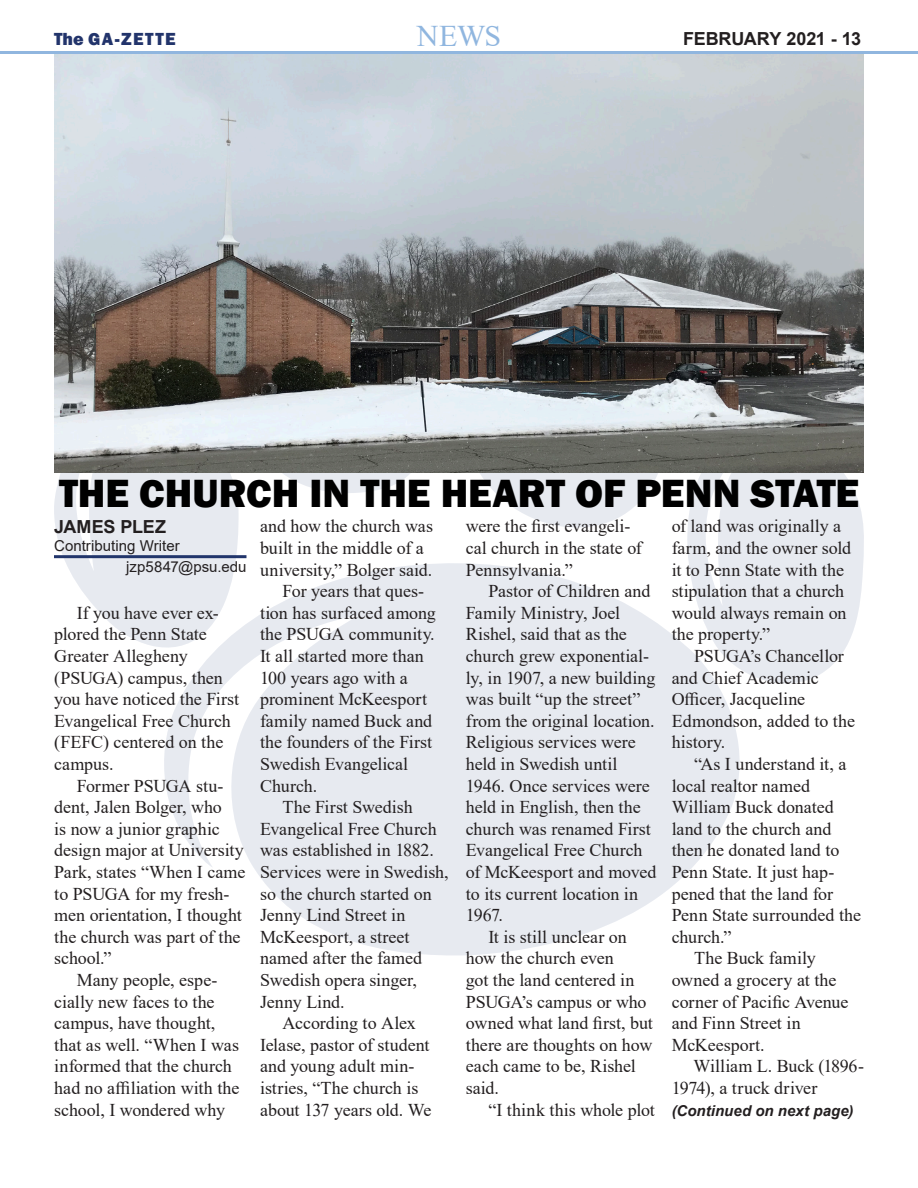
<style>
.page{position:relative;width:918px;height:1188px;background:#fff}
.page>*{position:absolute;margin:0;border:0;box-sizing:border-box;transform-origin:0 0}
.t1{font:800 40.5px "Franklin Gothic";color:#000}
.t2{font:30px "Times New Roman";color:#90b6df}
.t3{font:18px/21.6px "Times New Roman";letter-spacing:-.005em;color:#231f20}
.t4{font:700 18px "Arial";letter-spacing:-.01em;color:#231f20}
.t5{font:800 18px "Franklin Gothic";letter-spacing:.07em;color:#22346b}
.t6{font:15px "Arial";color:#231f20}
.t7{font:italic 700 15px "Arial";letter-spacing:.005em;color:#231f20}
</style>
<div class="page">
<svg style="left:164px;top:555px;width:576px;height:400px;fill:#e7eaf0"></svg>
<svg style="left:670px;top:472px;width:194px;height:224px;fill:#e7eaf0"></svg>
<svg style="left:454px;top:472px;width:228px;height:90px"></svg>
<svg style="left:239px;top:472px;width:200px;height:21px"></svg>
<svg style="left:54px;top:472px;width:185px;height:189px;fill:#e7eaf0"></svg>
<img style="left:54px;top:54px;width:810px;height:418px">
<hr style="left:0;top:51px;width:918px;height:3px;background:#90b6df">
<hr style="left:54px;top:555px;width:192px;height:3px;background:#21356b">
<p class="t2" style="left:417px;top:15px;width:86px">NEWS</p>
<p class="t5" style="left:54px;top:27px;width:123px">The GA-ZETTE</p>
<p class="t4" style="left:683px;top:26px;width:180px">FEBRUARY 2021 - 13</p>
<p class="t1" style="left:59px;top:467px;width:802px">THE CHURCH IN THE HEART OF PENN STATE</p>
<p class="t4" style="left:54px;top:514px;width:114px">JAMES PLEZ</p>
<p class="t6" style="left:54px;top:535px;width:127px">Contributing Writer</p>
<p class="t6" style="left:126px;top:557px;width:122px">jzp5847@psu.edu</p>
<p class="t3" style="left:54px;top:601px;width:166px;text-indent:22px">If you have ever ex&shy;plored the Penn State<br>Greater Allegheny</p>
<p class="t3" style="left:54px;top:666px;width:186px">(PSUGA) campus, then you have noticed the First<br>Evangelical Free Church (FEFC) centered on the campus.</p>
<p class="t3" style="left:54px;top:774px;width:193px;text-indent:22px">Former PSUGA stu&shy;dent, Jalen Bolger, who<br>is now a junior graphic design major at University<br>Park, states “When I came to PSUGA for my fresh&shy;men orientation, I thought the church was part of the school.”</p>
<p class="t3" style="left:54px;top:969px;width:187px;text-indent:22px">Many people, espe&shy;cially new faces to the campus, have thought, that as well. “When I was informed that the church had no affiliation with the school, I wondered why</p>
<p class="t3" style="left:260px;top:515px;width:174px">and how the church was built in the middle of a university,” Bolger said.</p>
<p class="t3" style="left:260px;top:580px;width:177px;text-indent:22px">For years that ques&shy;tion has surfaced among the PSUGA community.<br>It all started more than<br>100 years ago with a prominent McKeesport family named Buck and the founders of the First<br>Swedish Evangelical<br>Church.</p>
<p class="t3" style="left:260px;top:796px;width:190px;text-indent:22px">The First Swedish<br>Evangelical Free Church was established in 1882.<br>Services were in Swedish, so the church started on<br>Jenny Lind Street in</p>
<p class="t3" style="left:260px;top:925px;width:164px">McKeesport, a street named after the famed<br>Swedish opera singer,<br>Jenny Lind.</p>
<p class="t3" style="left:260px;top:1012px;width:173px;text-indent:22px">According to Alex<br>Ielase, pastor of student and young adult min&shy;istries, “The church is about 137 years old. We</p>
<p class="t3" style="left:466px;top:515px;width:177px">were the first evangeli&shy;cal church in the state of<br>Pennsylvania.”</p>
<p class="t3" style="left:466px;top:580px;width:192px;text-indent:22px">Pastor of Children and<br>Family Ministry, Joel<br>Rishel, said that as the church grew exponential&shy;ly, in 1907, a new building was built “up the street” from the original location.<br>Religious services were held in Swedish until<br>1946. Once services were held in English, then the church was renamed First<br>Evangelical Free Church of McKeesport and moved to its current location in<br>1967.</p>
<p class="t3" style="left:466px;top:925px;width:189px;text-indent:22px">It is still unclear on how the church even<br>got the land centered in<br>PSUGA’s campus or who owned what land first, but there are thoughts on how each came to be, Rishel said.</p>
<p class="t3" style="left:488px;top:1098px;width:168px">“I think this whole plot</p>
<p class="t3" style="left:672px;top:515px;width:181px">of land was originally a farm, and the owner sold it to Penn State with the stipulation that a church would always remain on the property.”</p>
<p class="t3" style="left:672px;top:645px;width:174px;text-indent:22px">PSUGA’s Chancellor and Chief Academic</p>
<p class="t3" style="left:672px;top:688px;width:135px">Officer, Jacqueline</p>
<p class="t3" style="left:672px;top:709px;width:185px">Edmondson, added to the history.</p>
<p class="t3" style="left:672px;top:753px;width:176px;text-indent:22px">“As I understand it, a local realtor named</p>
<p class="t3" style="left:672px;top:796px;width:191px">William Buck donated land to the church and then he donated land to<br>Penn State. It just hap&shy;pened that the land for<br>Penn State surrounded the church.”</p>
<p class="t3" style="left:672px;top:947px;width:178px;text-indent:22px">The Buck family owned a grocery at the corner of Pacific Avenue and Finn Street in</p>
<p class="t3" style="left:672px;top:1033px;width:95px">McKeesport.</p>
<p class="t3" style="left:672px;top:1055px;width:194px;text-indent:22px">William L. Buck (1896-<br>1974), a truck driver</p>
<p class="t7" style="left:672px;top:1100px;width:183px">(Continued on next page)</p>
</div>
